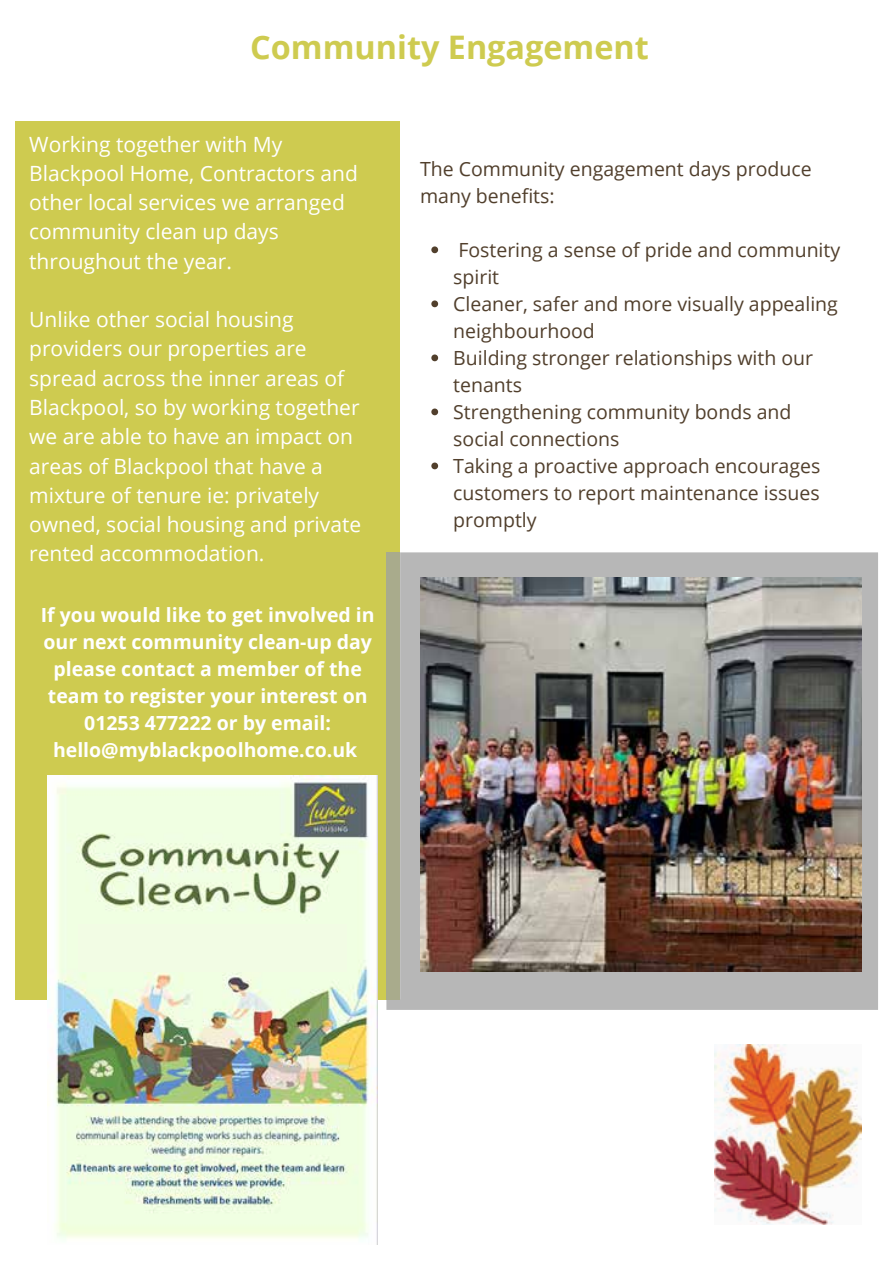
<style>
.page{position:relative;width:894px;height:1264px;background:#fff}
.page>*{position:absolute;margin:0;border:0;box-sizing:border-box;transform-origin:0 0}
.t1{font:700 32.4px "Open Sans";color:#cecb50}
.t2{font:21px/29.2px "Open Sans";color:#fff}
.t3{font:19.5px/27px "Open Sans";color:#513f2c}
.t4{font:700 19.5px/27px "Open Sans";color:#fff;text-align:center}
</style>
<div class="page">
<div style="left:16px;top:121px;width:384px;height:878px;background:#cecb50"></div>
<div style="left:386px;top:552px;width:491px;height:457px;background:#b7b7b7"></div>
<div style="left:386px;top:552px;width:14px;height:447px;background:#a9ab8c"></div>
<img style="left:420px;top:577px;width:441px;height:394px">
<img style="left:47px;top:776px;width:330px;height:468px">
<div style="left:78px;top:923px;width:268px;height:48px;background:#f2fce4"></div>
<img style="left:714px;top:1044px;width:146px;height:180px">
<svg style="left:431px;top:246px;width:7px;height:7px"></svg>
<svg style="left:431px;top:300px;width:7px;height:7px"></svg>
<svg style="left:431px;top:354px;width:7px;height:7px"></svg>
<svg style="left:431px;top:408px;width:7px;height:7px"></svg>
<svg style="left:431px;top:462px;width:7px;height:7px"></svg>
<h1 class="t1" style="left:250px;top:25px;width:400px">Community Engagement</h1>
<p class="t2" style="left:29px;top:129px;width:330px">Working together with My<br>Blackpool Home, Contractors and other local services we arranged community clean up days throughout the year.</p>
<p class="t2" style="left:29px;top:304px;width:333px">Unlike other social housing providers our properties are spread across the inner areas of<br>Blackpool, so by working together we are able to have an impact on areas of Blackpool that have a mixture of tenure ie: privately owned, social housing and private rented accommodation.</p>
<p class="t4" style="left:41px;top:600px;width:335px">If you would like to get involved in our next community clean-up day please contact a member of the team to register your interest on<br>01253 477222 or by email: hello@myblackpoolhome.co.uk</p>
<p class="t3" style="left:420px;top:154px;width:393px">The Community engagement days produce many benefits:</p>
<p class="t3" style="left:453px;top:235px;width:388px">Fostering a sense of pride and community spirit<br>Cleaner, safer and more visually appealing neighbourhood<br>Building stronger relationships with our tenants<br>Strengthening community bonds and social connections<br>Taking a proactive approach encourages customers to report maintenance issues promptly</p>
</div>
